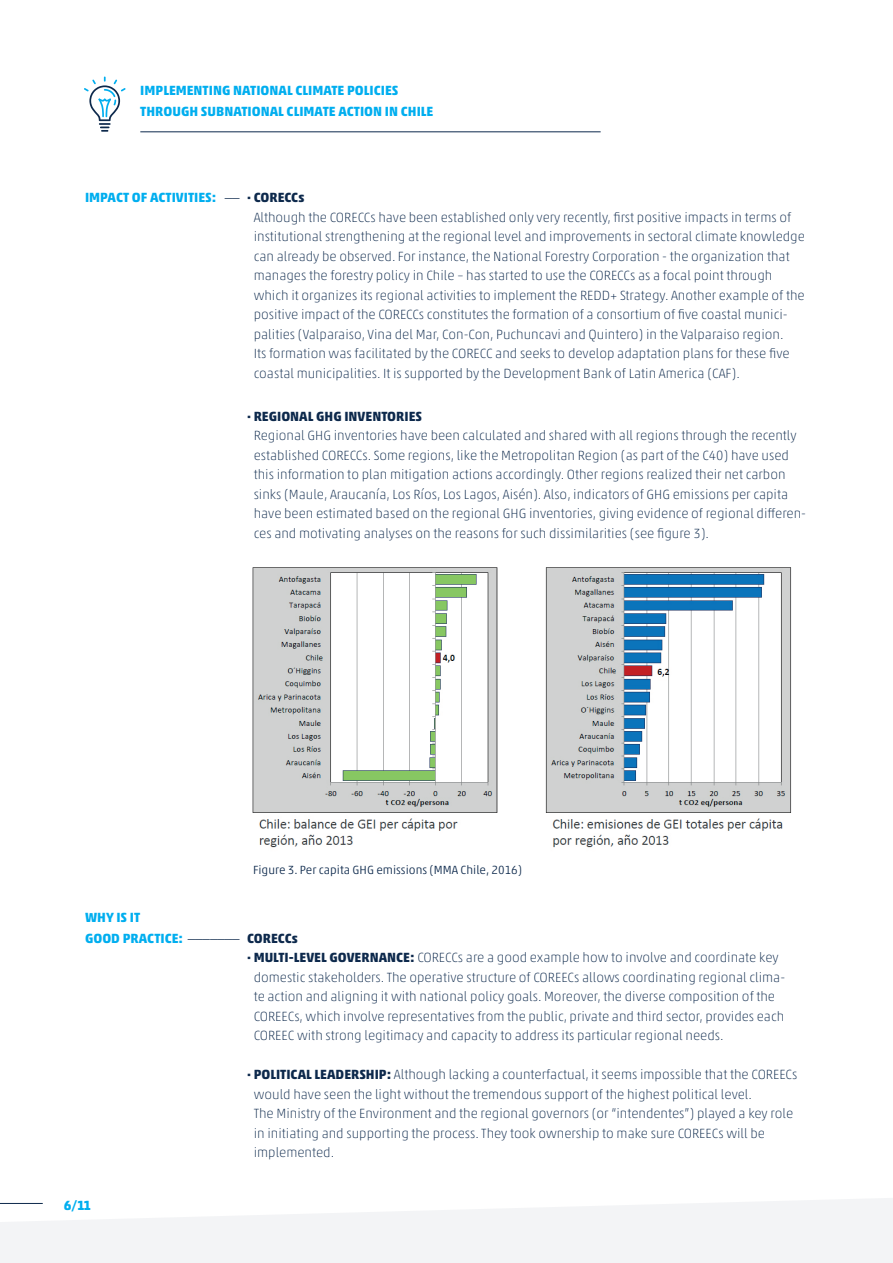
<style>
.page{position:relative;width:893px;height:1263px;background:#fff}
.page>*{position:absolute;margin:0;border:0;box-sizing:border-box;transform-origin:0 0}
.t1{font:100 13.5px/19.5px "Akko Std";color:#0d294c}
.t2{font:700 13.5px/21px "Akko Pro";color:#00aeef}
.t3{font:700 13.5px "Akko Pro";color:#0d294c}
.t4{font:700 13.5px "Akko Std";color:#00aeef}
.t5{font:300 12px "Akko Std";color:#0d294c}
.s1{color:#0d294c}
.s2{font-family:"Akko Std";color:#0d294c}
.s3{font-family:"Akko Pro";font-weight:700}
</style>
<div class="page">
<img style="left:252px;top:567px;width:540px;height:281px">
<svg style="left:0;top:1198px;width:893px;height:65px;fill:#f3f4f6"></svg>
<hr style="left:0;top:1203px;width:43px;height:1px;background:#0d294c">
<svg style="left:84px;top:77px;width:42px;height:55px"></svg>
<hr style="left:140px;top:131px;width:461px;height:1px;background:#0d294c">
<p class="t2" style="left:140px;top:80px;width:295px">IMPLEMENTING NATIONAL CLIMATE POLICIES<br>THROUGH SUBNATIONAL CLIMATE ACTION IN CHILE</p>
<p class="t2" style="left:85px;top:187px;width:221px">IMPACT OF ACTIVITIES: <sup>__</sup> <span class="s1">·</span> <span class="s2">CORECCs</span></p>
<p class="t1" style="left:254px;top:207px;width:553px">Although the CORECCs have been established only very recently, first positive impacts in terms of institutional strengthening at the regional level and improvements in sectoral climate knowledge can already be observed. For instance, the National Forestry Corporation - the organization that manages the forestry policy in Chile – has started to use the CORECCs as a focal point through which it organizes its regional activities to implement the REDD+ Strategy. Another example of the positive impact of the CORECCs constitutes the formation of a consortium of five coastal munici&shy;palities (Valparaiso, Vina del Mar, Con-Con, Puchuncavi and Quintero) in the Valparaiso region.<br>Its formation was facilitated by the CORECC and seeks to develop adaptation plans for these five coastal municipalities. It is supported by the Development Bank of Latin America (CAF).</p>
<p class="t3" style="left:247px;top:408px;width:176px">· REGIONAL GHG INVENTORIES</p>
<p class="t1" style="left:254px;top:426px;width:554px">Regional GHG inventories have been calculated and shared with all regions through the recently established CORECCs. Some regions, like the Metropolitan Region (as part of the C40) have used this information to plan mitigation actions accordingly. Other regions realized their net carbon sinks (Maule, Araucanía, Los Ríos, Los Lagos, Aisén). Also, indicators of GHG emissions per capita have been estimated based on the regional GHG inventories, giving evidence of regional differen&shy;ces and motivating analyses on the reasons for such dissimilarities (see figure 3).</p>
<p class="t5" style="left:253px;top:862px;width:271px">Figure 3. Per capita GHG emissions (MMA Chile, 2016)</p>
<p class="t2" style="left:85px;top:906px;width:214px">WHY IS IT<br>GOOD PRACTICE: <sup>_______</sup> <span class="s2">CORECCs</span></p>
<p class="t1" style="left:254px;top:948px;width:533px;text-indent:-7px"><span class="s3">· MULTI-LEVEL GOVERNANCE:</span> CORECCs are a good example how to involve and coordinate key domestic stakeholders. The operative structure of COREECs allows coordinating regional clima&shy;te action and aligning it with national policy goals. Moreover, the diverse composition of the COREECs, which involve representatives from the public, private and third sector, provides each COREEC with strong legitimacy and capacity to address its particular regional needs.</p>
<p class="t1" style="left:254px;top:1065px;width:545px;text-indent:-7px"><span class="s3">· POLITICAL LEADERSHIP:</span> Although lacking a counterfactual, it seems impossible that the COREECs would have seen the light without the tremendous support of the highest political level.<br>The Ministry of the Environment and the regional governors (or “intendentes”) played a key role in initiating and supporting the process. They took ownership to make sure COREECs will be implemented.</p>
<p class="t4" style="left:64px;top:1197px;width:29px">6/11</p>
</div>
